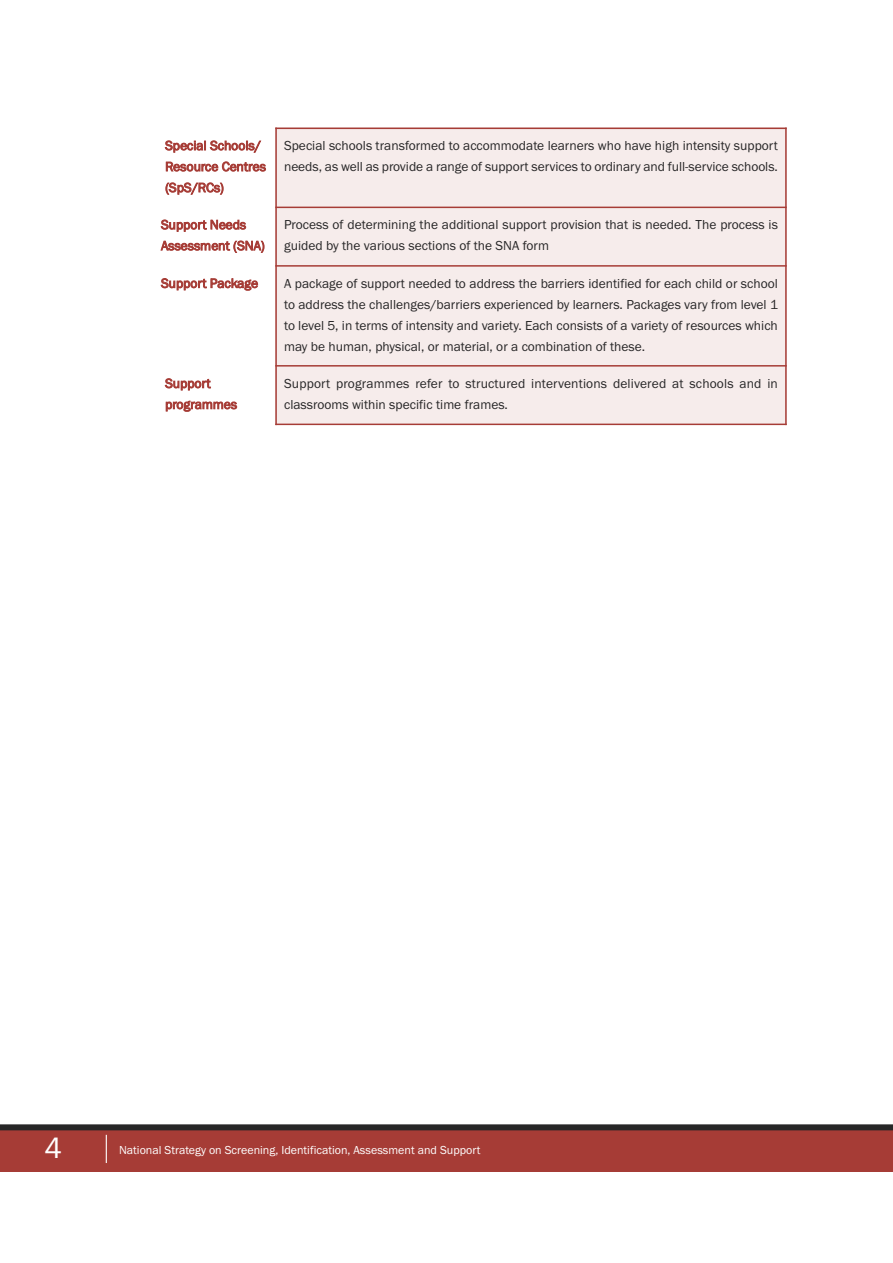
<style>
.page{position:relative;width:893px;height:1263px;background:#fff}
.page>*{position:absolute;margin:0;border:0;box-sizing:border-box;transform-origin:0 0}
.t1{font:30px "Franklin Gothic";color:#fff}
.t2{font:13.5px/21px "Franklin Gothic";color:#272627}
.t3{font:13.5px/21px "Franklin Gothic";color:#a63c36}
.t4{font:12px "Franklin Gothic";color:#fff}
</style>
<div class="page">
<div style="left:0;top:1130px;width:893px;height:42px;background:#a63c36"></div>
<div style="left:275px;top:128px;width:512px;height:79px;background:#f6eceb"></div>
<div style="left:275px;top:207px;width:512px;height:59px;background:#f6eceb"></div>
<div style="left:275px;top:266px;width:512px;height:100px;background:#f6eceb"></div>
<div style="left:275px;top:366px;width:512px;height:59px;background:#f6eceb"></div>
<hr style="left:275px;top:128px;width:2px;height:297px;background:#a63c36">
<hr style="left:785px;top:128px;width:2px;height:297px;background:#a63c36">
<hr style="left:275px;top:128px;width:512px;height:1px;background:#a63c36">
<hr style="left:275px;top:207px;width:512px;height:1px;background:#a63c36">
<hr style="left:275px;top:265px;width:512px;height:2px;background:#a63c36">
<hr style="left:275px;top:365px;width:512px;height:2px;background:#a63c36">
<hr style="left:275px;top:424px;width:512px;height:1px;background:#a63c36">
<div style="left:0;top:1124px;width:893px;height:6px;background:#272627"></div>
<svg style="left:106px;top:1135px;width:1px;height:28px"></svg>
<p class="t3" style="left:165px;top:135px;width:102px">Special Schools/<br>Resource Centres (SpS/RCs)</p>
<p class="t3" style="left:161px;top:214px;width:105px">Support Needs<br>Assessment (SNA)</p>
<p class="t3" style="left:161px;top:272px;width:99px">Support Package</p>
<p class="t3" style="left:165px;top:373px;width:73px">Support programmes</p>
<p class="t2" style="left:284px;top:135px;width:495px">Special schools transformed to accommodate learners who have high intensity support needs, as well as provide a range of support services to ordinary and full-service schools.</p>
<p class="t2" style="left:284px;top:214px;width:495px">Process of determining the additional support provision that is needed. The process is guided by the various sections of the SNA form</p>
<p class="t2" style="left:284px;top:273px;width:495px;text-align:justify">A package of support needed to address the barriers identified for each child or school to address the challenges/barriers experienced by learners. Packages vary from level 1 to level 5, in terms of intensity and variety. Each consists of a variety of resources which may be human, physical, or material, or a combination of these.</p>
<p class="t2" style="left:284px;top:373px;width:495px">Support programmes refer to structured interventions delivered at schools and in classrooms within specific time frames.</p>
<h1 class="t1" style="left:44px;top:1130px;width:19px">4</h1>
<p class="t4" style="left:119px;top:1143px;width:363px">National Strategy on Screening, Identification, Assessment and Support</p>
</div>
